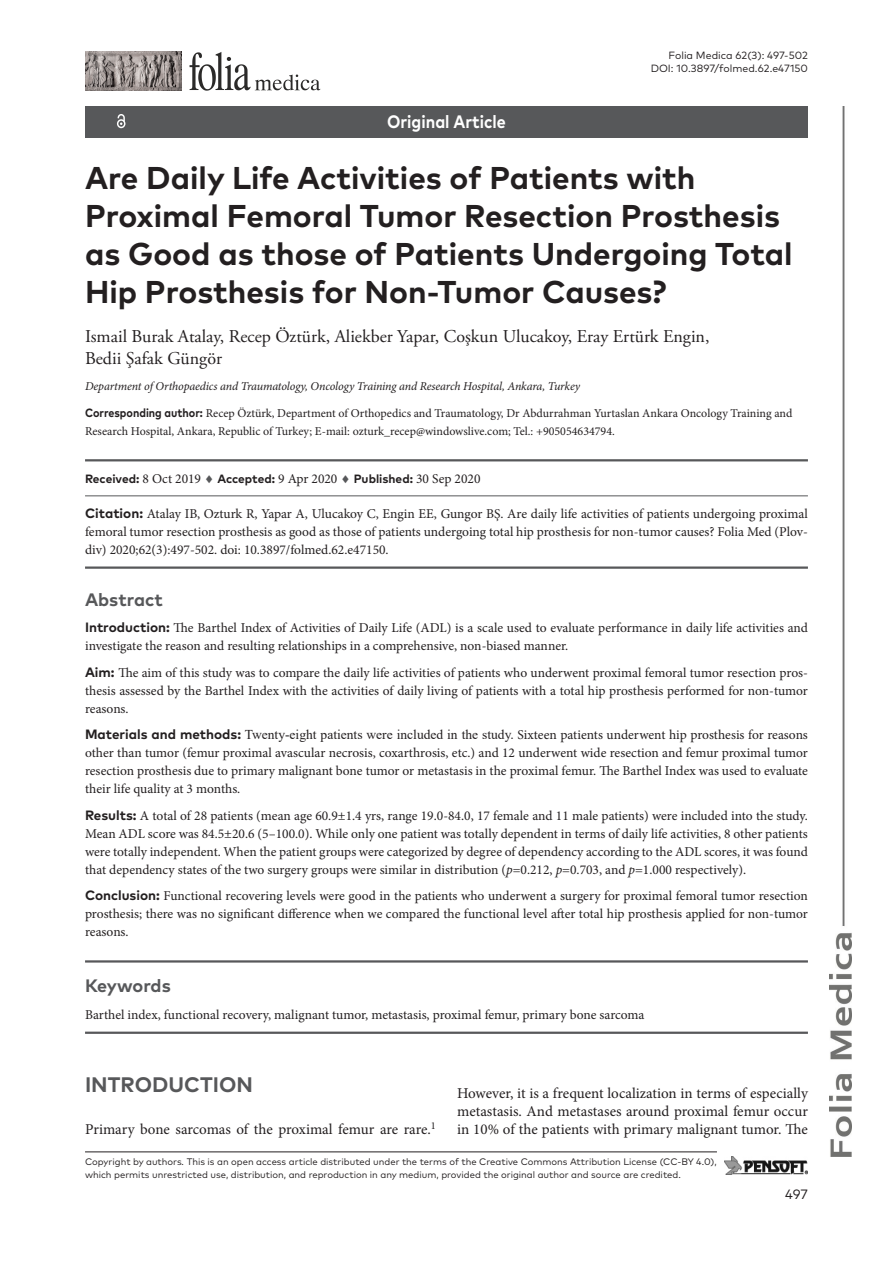
<style>
.page{position:relative;width:893px;height:1263px;background:#fff}
.page>*{position:absolute;margin:0;border:0;box-sizing:border-box;transform-origin:0 0}
.Article_Title{font:700 31.5px/37.8px "FF Mark Pro";color:#231f20}
.H_1{font:700 21px "FF Mark Pro";color:#57585a}
.Authors{font:18px/21.6px "Adobe Garamond Pro";color:#231f20}
.t1{font:700 18px "FF Mark Pro";color:#fff;scale:.9 1}
.Abstract_text{font:700 18px "FF Mark Pro";color:#57585a}
.Keywords_label{font:700 18px "FF Mark Pro";letter-spacing:-.01em;color:#57585a}
.Body_text_-_no_inden{font:15px/18px "Minion Pro";letter-spacing:-.005em;color:#231f20;text-align:justify}
.Abstract_text-2{font:13.5px/18px "Minion Pro";letter-spacing:-.005em;color:#231f20;text-align:justify}
.Article_citation{font:13.5px/18px "Minion Pro";color:#231f20;text-align:justify}
.Keywords{font:13.5px "Minion Pro";letter-spacing:-.005em;color:#231f20}
.t2{font:13.5px "FF Mark Pro";color:#231f20}
.Corresponding_author{font:12px/18px "Minion Pro";color:#231f20}
.Affiliations{font:italic 12px "Minion Pro";letter-spacing:-.015em;color:#231f20}
.Dates{font:700 12px "FF Mark Pro";color:#231f20}
.t3{font:10.5px/12.6px "FF Mark Pro";color:#231f20;text-align:right}
.t4{font:9.45px/12.6px "FF Mark Pro";color:#231f20}
.s1{font-family:"FF Mark Pro";font-weight:700}
.s2{font-family:"Minion Pro";font-weight:400;font-size:13.5px}
.s3{color:#57585a}
.s4{font-family:"Times New Roman"}
.s5{font-style:italic}
</style>
<div class="page">
<img style="left:829px;top:106px;width:22px;height:1051px">
<img style="left:86px;top:52px;width:96px;height:38px">
<svg style="left:190px;top:52px;width:130px;height:39px"></svg>
<hr style="left:85px;top:1151px;width:632px;height:1px;background:#231f20">
<img style="left:724px;top:1157px;width:84px;height:17px">
<div style="left:85px;top:106px;width:723px;height:32px;background:#57585a"></div>
<svg style="left:117px;top:114px;width:8px;height:14px"></svg>
<hr style="left:85px;top:459px;width:723px;height:2px;background:#57585a">
<hr style="left:85px;top:495px;width:723px;height:1px;background:#57585a">
<hr style="left:85px;top:566px;width:723px;height:3px;background:#57585a">
<hr style="left:85px;top:960px;width:723px;height:2px;background:#57585a">
<hr style="left:85px;top:1031px;width:723px;height:3px;background:#57585a">
<p class="t3" style="left:651px;top:48px;width:159px">Folia Medica 62(3): 497-502<br>DOI: 10.3897/folmed.62.e47150</p>
<p class="t1" style="left:387px;top:108px;width:134px">Original Article</p>
<p class="Article_Title" style="left:85px;top:157px;width:709px">Are Daily Life Activities of Patients with Proximal Femoral Tumor Resection Prosthesis as Good as those of Patients Undergoing Total Hip Prosthesis for Non-Tumor Causes?</p>
<p class="Authors" style="left:85px;top:326px;width:626px">Ismail Burak Atalay, Recep Öztürk, Aliekber Yapar, Coşkun Ulucakoy, Eray Ertürk Engin,<br>Bedii Şafak Güngör</p>
<p class="Affiliations" style="left:85px;top:378px;width:497px">Department of Orthopaedics and Traumatology, Oncology Training and Research Hospital, Ankara, Turkey</p>
<p class="Corresponding_author" style="left:85px;top:404px;width:709px"><span class="s1">Corresponding author:</span> Recep Öztürk, Department of Orthopedics and Traumatology, Dr Abdurrahman Yurtaslan Ankara Oncology Training and<br>Research Hospital, Ankara, Republic of Turkey; E-mail: ozturk_recep@windowslive.com; Tel.: +905054634794.</p>
<p class="Dates" style="left:85px;top:469px;width:397px">Received: <span class="s2">8 Oct 2019</span> <span class="s3">♦</span> Accepted: <span class="s2">9 Apr 2020</span> <span class="s3">♦</span> Published: <span class="s2">30 Sep 2020</span></p>
<p class="Article_citation" style="left:85px;top:504px;width:724px"><span class="s1">Citation:</span> Atalay IB, Ozturk R, Yapar A, Ulucakoy C, Engin EE, Gungor BŞ. Are daily life activities of patients undergoing proximal femoral tumor resection prosthesis as good as those of patients undergoing total hip prosthesis for non-tumor causes? Folia Med (Plov&shy;div) 2020;62(3):497-502. doi: 10.3897/folmed.62.e47150.</p>
<p class="Abstract_text" style="left:85px;top:586px;width:79px">Abstract</p>
<p class="Abstract_text-2" style="left:85px;top:619px;width:724px"><span class="s1">Introduction:</span> The Barthel Index of Activities of Daily Life (ADL) is a scale used to evaluate performance in daily life activities and investigate the reason and resulting relationships in a comprehensive, non-biased manner.</p>
<p class="Abstract_text-2" style="left:85px;top:663px;width:724px"><span class="s1">Aim:</span> The aim of this study was to compare the daily life activities of patients who underwent proximal femoral tumor resection pros&shy;thesis assessed by the Barthel Index with the activities of daily living of patients with a total hip prosthesis performed for non-tumor reasons.</p>
<p class="Abstract_text-2" style="left:85px;top:726px;width:724px"><span class="s1">Materials and methods:</span> <span class="s4">Twenty-eight patients were included in the study.</span> Sixteen patients underwent hip prosthesis for reasons other than tumor (femur proximal avascular necrosis, coxarthrosis, etc.) and 12 underwent wide resection and femur proximal tumor resection prosthesis due to primary malignant bone tumor or metastasis in the proximal femur. The Barthel Index was used to evaluate their life quality at 3 months.</p>
<p class="Abstract_text-2" style="left:85px;top:806px;width:724px"><span class="s1">Results:</span> A total of 28 patients (mean age 60.9±1.4 yrs, range 19.0-84.0, 17 female and 11 male patients) were included into the study.<br>Mean ADL score was 84.5±20.6 (5–100.0). While only one patient was totally dependent in terms of daily life activities, 8 other patients were totally independent. When the patient groups were categorized by degree of dependency according to the ADL scores, it was found that dependency states of the two surgery groups were similar in distribution (<span class="s5">p</span>=0.212, <span class="s5">p</span>=0.703, and <span class="s5">p</span>=1.000 respectively).</p>
<p class="Abstract_text-2" style="left:85px;top:887px;width:724px"><span class="s1">Conclusion:</span> Functional recovering levels were good in the patients who underwent a surgery for proximal femoral tumor resection prosthesis; there was no significant difference when we compared the functional level after total hip prosthesis applied for non-tumor reasons.</p>
<p class="Keywords_label" style="left:85px;top:972px;width:87px">Keywords</p>
<p class="Keywords" style="left:85px;top:1005px;width:561px">Barthel index, functional recovery, malignant tumor, metastasis, proximal femur, primary bone sarcoma</p>
<p class="H_1" style="left:85px;top:1069px;width:169px">INTRODUCTION</p>
<p class="Body_text_-_no_inden" style="left:85px;top:1120px;width:352px">Primary bone sarcomas of the proximal femur are rare.<sup>1</sup></p>
<p class="Body_text_-_no_inden" style="left:457px;top:1084px;width:352px">However, it is a frequent localization in terms of especially metastasis. And metastases around proximal femur occur in 10% of the patients with primary malignant tumor. The</p>
<p class="t4" style="left:85px;top:1154px;width:633px">Copyright by authors<span class="s5">.</span> This is an open access article distributed under the terms of the Creative Commons Attribution License (CC-BY 4.0), which permits unrestricted use, distribution, and reproduction in any medium, provided the original author and source are credited.</p>
<p class="t2" style="left:785px;top:1184px;width:24px">497</p>
</div>
